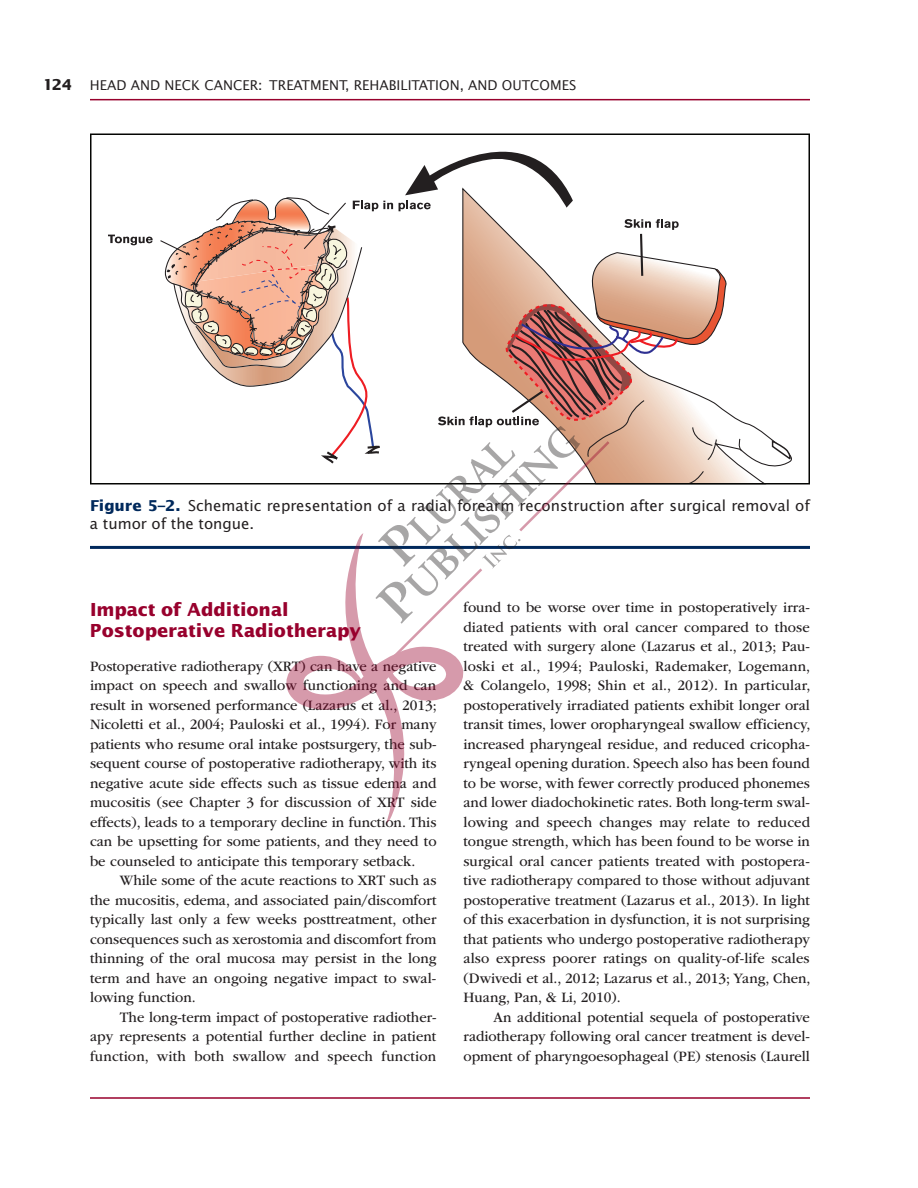
<style>
.page{position:relative;width:918px;height:1188px;background:#fff}
.page>*{position:absolute;margin:0;border:0;box-sizing:border-box;transform-origin:0 0}
.t1{font:700 18px/21px "Lucida Sans";letter-spacing:-.005em;color:#98012d}
.t2{font:15px/19.5px "ITC Garamond Std";color:#231f20;text-align:justify;scale:.96 1}
.t3{font:15px/18px "Lucida Sans";color:#231f20}
.t4{font:13.5px "Lucida Sans";color:#231f20}
.s1{font-weight:700;font-size:15px}
.s2{font-weight:700;color:#00295c}
</style>
<div class="page">
<hr style="left:90px;top:1097px;width:720px;height:2px;background:#98012d">
<hr style="left:90px;top:99px;width:720px;height:1px;background:#98012d">
<svg style="left:729px;top:413px;width:62px;height:68px"></svg>
<svg style="left:108px;top:235px;width:45px;height:10px"></svg>
<svg style="left:737px;top:439px;width:6px;height:13px"></svg>
<svg style="left:771px;top:440px;width:21px;height:21px"></svg>
<hr style="left:90px;top:546px;width:720px;height:3px;background:#00295c">
<svg style="left:286px;top:675px;width:177px;height:148px"></svg>
<svg style="left:159px;top:134px;width:570px;height:541px"></svg>
<p class="t4" style="left:43px;top:77px;width:67px"><span class="s1">124</span> Head</p>
<p class="t4" style="left:131px;top:77px;width:43px">and Nec</p>
<p class="t4" style="left:191px;top:77px;width:172px">k Cancer: Treatment, Reha</p>
<p class="t4" style="left:389px;top:77px;width:181px">bilitation, and Outcomes</p>
<p class="t3" style="left:90px;top:497px;width:722px"><span class="s2">Figure 5–2.</span> Schematic representation of a radial forearm reconstruction after surgical removal of a tumor of the tongue.</p>
<p class="t1" style="left:90px;top:598px;width:273px">I mpact of Additional<br>Postoperative Radiotherapy</p>
<p class="t2" style="left:90px;top:656px;width:363px">Postoperative radiotherapy (XRT) can have a negative impact on speech and swallow functioning and can result in worsened performance (Lazarus et al., 2013; Nicoletti et al., 2004; Pauloski et al., 1994). For many patients who resume oral intake postsurgery, the sub&shy;sequent course of postoperative radiotherapy, with its negative acute side effects such as tissue edema and mucositis (see Chapter 3 for discussion of XRT side effects), leads to a temporary decline in function. This can be upsetting for some patients, and they need to be counseled to anticipate this temporary setback.</p>
<p class="t2" style="left:90px;top:871px;width:363px;text-indent:30px">While some of the acute reactions to XRT such as the mucositis, edema, and associated pain/discomfort typically last only a few weeks posttreatment, other consequences such as xerostomia and discomfort from thinning of the oral mucosa may persist in the long term and have an ongoing negative impact to swal&shy;lowing function.</p>
<p class="t2" style="left:90px;top:1007px;width:362px;text-indent:30px">The long-term impact of postoperative radiother&shy;apy represents a potential further decline in patient function, with both swallow and speech function</p>
<p class="t2" style="left:463px;top:598px;width:363px">found to be worse over time in postoperatively irra&shy;diated patients with oral cancer compared to those treated with surgery alone (Lazarus et al., 2013; Pau&shy;loski et al., 1994; Pauloski, Rademaker, Logemann, &amp; Colangelo, 1998; Shin et al., 2012). In particular, postoperatively irradiated patients exhibit longer oral transit times, lower oropharyngeal swallow efficiency, increased pharyngeal residue, and reduced cricopha&shy;ryngeal opening duration. Speech also has been found to be worse, with fewer correctly produced phonemes and lower diadochokinetic rates. Both long-term swal&shy;lowing and speech changes may relate to reduced tongue strength, which has been found to be worse in surgical oral cancer patients treated with postopera&shy;tive radiotherapy compared to those without adjuvant postoperative treatment (Lazarus et al., 2013). In light of this exacerbation in dysfunction, it is not surprising that patients who undergo postoperative radiotherapy also express poorer ratings on quality-of-life scales (Dwivedi et al., 2012; Lazarus et al., 2013; Yang, Chen, Huang, Pan, &amp; Li, 2010).</p>
<p class="t2" style="left:463px;top:1007px;width:362px;text-indent:30px">An additional potential sequela of postoperative radiotherapy following oral cancer treatment is devel&shy;opment of pharyngoesophageal (PE) stenosis (Laurell</p>
</div>
